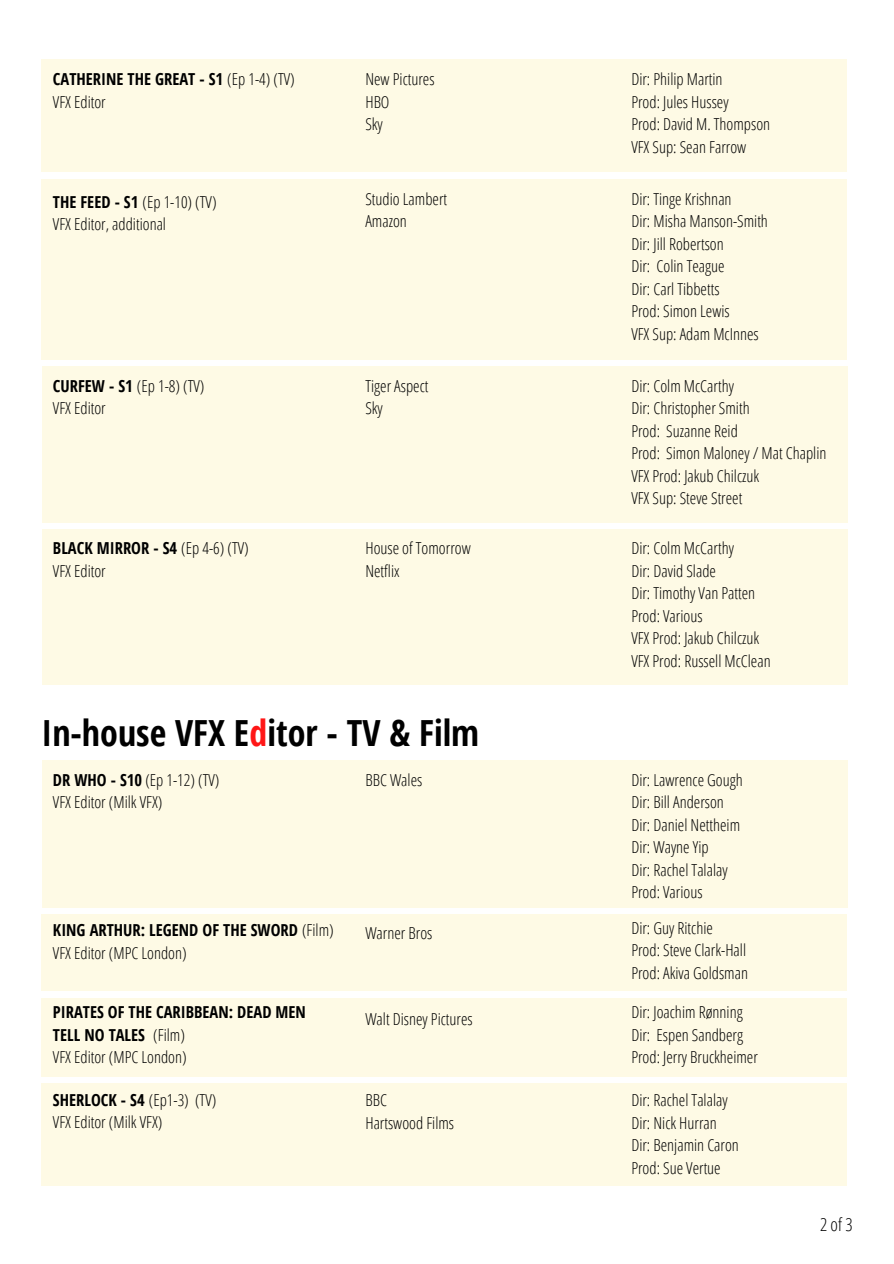
<style>
.page{position:relative;width:894px;height:1264px;background:#fff}
.page>*{position:absolute;margin:0;border:0;box-sizing:border-box;transform-origin:0 0}
.t1{font:700 36px "Open Sans Condensed";color:#000}
.t2{font:300 18px "Open Sans Condensed";color:#000}
.t3{font:300 16.5px "Open Sans Condensed";color:#000}
.t4{font:700 16.5px/22.5px "Open Sans Condensed";color:#000}
.s1{font-weight:300}
.s2{font-weight:700}
.s3{color:#ff1616}
</style>
<div class="page">
<div style="left:42px;top:760px;width:805px;height:147px;background:#fefae5"></div>
<div style="left:42px;top:913px;width:805px;height:77px;background:#fefae5"></div>
<div style="left:42px;top:529px;width:805px;height:155px;background:#fefae5"></div>
<div style="left:42px;top:366px;width:805px;height:156px;background:#fefae5"></div>
<div style="left:42px;top:179px;width:805px;height:180px;background:#fefae5"></div>
<div style="left:42px;top:60px;width:805px;height:112px;background:#fefae5"></div>
<div style="left:42px;top:1083px;width:805px;height:102px;background:#fefae5"></div>
<div style="left:42px;top:998px;width:805px;height:78px;background:#fefae5"></div>
<p class="t4" style="left:53px;top:67px;width:243px">CATHERINE THE GREAT - S1 <span class="s1">(Ep 1-4) (TV)</span></p>
<p class="t3" style="left:53px;top:90px;width:54px">VFX Editor</p>
<p class="t3" style="left:365px;top:67px;width:71px">New Pictures</p>
<p class="t3" style="left:365px;top:90px;width:26px">HBO</p>
<p class="t3" style="left:365px;top:112px;width:19px">Sky</p>
<p class="t3" style="left:631px;top:67px;width:93px">Dir: Philip Martin</p>
<p class="t3" style="left:631px;top:90px;width:99px">Prod: Jules Hussey</p>
<p class="t3" style="left:631px;top:112px;width:140px">Prod: David M. Thompson</p>
<p class="t3" style="left:631px;top:135px;width:116px">VFX Sup: Sean Farrow</p>
<p class="t3" style="left:53px;top:190px;width:165px"><span class="s2">THE FEED - S1</span> (Ep 1-10) (TV)</p>
<h1 class="t3" style="left:53px;top:213px;width:114px">VFX Editor, additional</h1>
<p class="t3" style="left:365px;top:187px;width:83px">Studio Lambert</p>
<p class="t3" style="left:365px;top:209px;width:43px">Amazon</p>
<p class="t3" style="left:631px;top:187px;width:102px">Dir: Tinge Krishnan</p>
<p class="t3" style="left:631px;top:209px;width:138px">Dir: Misha Manson-Smith</p>
<p class="t3" style="left:631px;top:232px;width:94px">Dir: Jill Robertson</p>
<p class="t3" style="left:631px;top:254px;width:95px">Dir: Colin Teague</p>
<p class="t3" style="left:631px;top:277px;width:90px">Dir: Carl Tibbetts</p>
<p class="t3" style="left:631px;top:299px;width:100px">Prod: Simon Lewis</p>
<p class="t3" style="left:631px;top:322px;width:129px">VFX Sup: Adam McInnes</p>
<p class="t3" style="left:53px;top:374px;width:153px"><span class="s2">CURFEW - S1</span> (Ep 1-8) (TV)</p>
<p class="t3" style="left:53px;top:396px;width:54px">VFX Editor</p>
<p class="t3" style="left:365px;top:374px;width:64px">Tiger Aspect</p>
<p class="t3" style="left:365px;top:396px;width:19px">Sky</p>
<p class="t3" style="left:631px;top:374px;width:104px">Dir: Colm McCarthy</p>
<p class="t3" style="left:631px;top:396px;width:120px">Dir: Christopher Smith</p>
<p class="t3" style="left:631px;top:419px;width:108px">Prod: Suzanne Reid</p>
<p class="t3" style="left:631px;top:441px;width:196px">Prod: Simon Maloney / Mat Chaplin</p>
<p class="t3" style="left:631px;top:464px;width:129px">VFX Prod: Jakub Chilczuk</p>
<p class="t3" style="left:631px;top:486px;width:112px">VFX Sup: Steve Street</p>
<p class="t4" style="left:53px;top:537px;width:197px">BLACK MIRROR - S4 <span class="s1">(Ep 4-6) (TV)</span></p>
<p class="t3" style="left:53px;top:559px;width:54px">VFX Editor</p>
<p class="t3" style="left:365px;top:537px;width:107px">House of Tomorrow</p>
<p class="t3" style="left:365px;top:559px;width:36px">Netflix</p>
<p class="t3" style="left:631px;top:537px;width:104px">Dir: Colm McCarthy</p>
<p class="t3" style="left:631px;top:559px;width:86px">Dir: David Slade</p>
<p class="t3" style="left:631px;top:582px;width:125px">Dir: Timothy Van Patten</p>
<p class="t3" style="left:631px;top:604px;width:73px">Prod: Various</p>
<p class="t3" style="left:631px;top:627px;width:129px">VFX Prod: Jakub Chilczuk</p>
<p class="t3" style="left:631px;top:649px;width:141px">VFX Prod: Russell McClean</p>
<p class="t1" style="left:42px;top:707px;width:439px">In-house VFX E<span class="s3">d</span>itor - TV &amp; Film</p>
<p class="t3" style="left:53px;top:768px;width:168px"><span class="s2">DR WHO - S10</span> (Ep 1-12) (TV)</p>
<p class="t3" style="left:53px;top:790px;width:111px">VFX Editor (Milk VFX)</p>
<p class="t3" style="left:365px;top:768px;width:58px">BBC Wales</p>
<p class="t4" style="left:53px;top:918px;width:282px">KING ARTHUR: LEGEND OF THE SWORD <span class="s1">(Film)</span></p>
<p class="t3" style="left:53px;top:941px;width:135px">VFX Editor (MPC London)</p>
<p class="t3" style="left:365px;top:921px;width:68px">Warner Bros</p>
<p class="t3" style="left:631px;top:768px;width:113px">Dir: Lawrence Gough</p>
<p class="t3" style="left:631px;top:790px;width:94px">Dir: Bill Anderson</p>
<p class="t3" style="left:631px;top:813px;width:110px">Dir: Daniel Nettheim</p>
<p class="t3" style="left:631px;top:835px;width:79px">Dir: Wayne Yip</p>
<p class="t3" style="left:631px;top:858px;width:98px">Dir: Rachel Talalay</p>
<p class="t3" style="left:631px;top:880px;width:73px">Prod: Various</p>
<p class="t3" style="left:631px;top:916px;width:83px">Dir: Guy Ritchie</p>
<p class="t3" style="left:631px;top:938px;width:116px">Prod: Steve Clark-Hall</p>
<p class="t3" style="left:631px;top:961px;width:118px">Prod: Akiva Goldsman</p>
<p class="t4" style="left:53px;top:1000px;width:254px">PIRATES OF THE CARIBBEAN: DEAD MEN<br>TELL NO TALES <span class="s1">(Film)</span></p>
<p class="t3" style="left:53px;top:1045px;width:135px">VFX Editor (MPC London)</p>
<p class="t3" style="left:365px;top:1007px;width:109px">Walt Disney Pictures</p>
<p class="t3" style="left:631px;top:1000px;width:113px">Dir: Joachim Rønning</p>
<p class="t3" style="left:631px;top:1022px;width:113px">Dir: Espen Sandberg</p>
<p class="t3" style="left:631px;top:1045px;width:128px">Prod: Jerry Bruckheimer</p>
<p class="t4" style="left:53px;top:1088px;width:165px">SHERLOCK - S4 <span class="s1">(Ep1-3) (TV)</span></p>
<p class="t3" style="left:53px;top:1110px;width:111px">VFX Editor (Milk VFX)</p>
<p class="t3" style="left:365px;top:1088px;width:23px">BBC</p>
<p class="t3" style="left:365px;top:1111px;width:90px">Hartswood Films</p>
<p class="t3" style="left:631px;top:1088px;width:98px">Dir: Rachel Talalay</p>
<p class="t3" style="left:631px;top:1111px;width:87px">Dir: Nick Hurran</p>
<p class="t3" style="left:631px;top:1133px;width:109px">Dir: Benjamin Caron</p>
<p class="t3" style="left:631px;top:1156px;width:91px">Prod: Sue Vertue</p>
<p class="t2" style="left:819px;top:1211px;width:34px">2 of 3</p>
</div>
